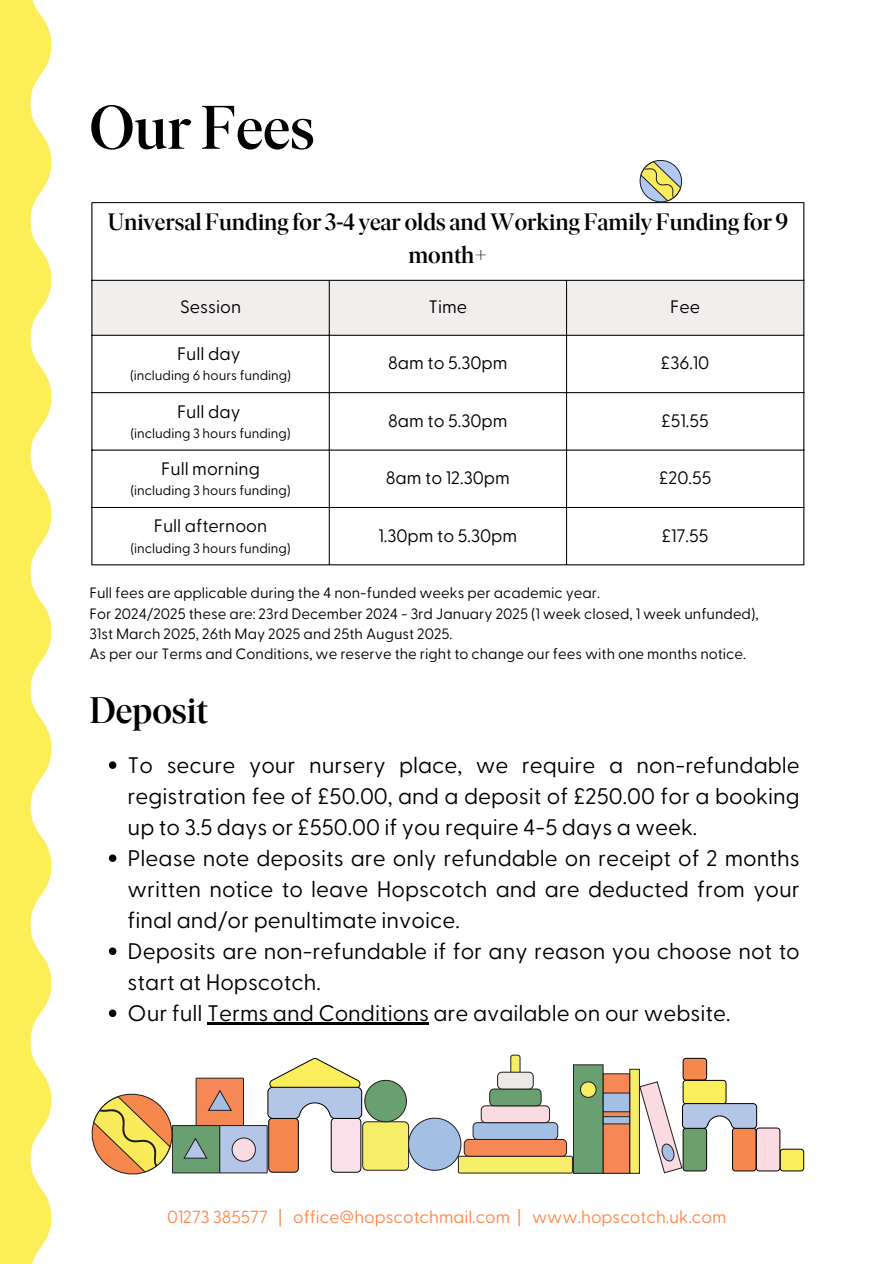
<style>
.page{position:relative;width:894px;height:1264px;background:#fff}
.page>*{position:absolute;margin:0;border:0;box-sizing:border-box;transform-origin:0 0}
.t1{font:500 61.35px "Ivar Display";color:#000}
.t2{font:500 37.5px "Ivar Display";color:#000}
.t3{font:500 24px/32.7px "Ivar Display";color:#000;text-align:center}
.t4{font:22.5px/31px "Greycliff CF";color:#000;text-align:justify}
.t5{font:18px "Greycliff CF";color:#000}
.t6{font:17.55px "Greycliff CF";color:#fd884a}
.t7{font:15px "Greycliff CF";color:#000}
.t8{font:13.5px "Greycliff CF";color:#000}
</style>
<div class="page">
<svg style="left:639px;top:160px;width:42px;height:42px"></svg>
<svg style="left:0;top:0;width:51px;height:1263px;fill:#fbee57"></svg>
<div style="left:92px;top:281px;width:711px;height:54px;background:#f2eeed"></div>
<svg style="left:92px;top:336px;width:237px;height:228px"></svg>
<hr style="left:91px;top:203px;width:1px;height:361px;background:#000">
<hr style="left:329px;top:281px;width:1px;height:283px;background:#000">
<hr style="left:566px;top:281px;width:1px;height:283px;background:#000">
<hr style="left:803px;top:203px;width:1px;height:361px;background:#000">
<hr style="left:91px;top:202px;width:713px;height:1px;background:#000">
<hr style="left:91px;top:280px;width:713px;height:1px;background:#000">
<hr style="left:91px;top:335px;width:713px;height:1px;background:#000">
<hr style="left:91px;top:392px;width:713px;height:1px;background:#000">
<hr style="left:91px;top:449px;width:713px;height:1px;background:#000">
<hr style="left:91px;top:507px;width:713px;height:1px;background:#000">
<hr style="left:91px;top:564px;width:713px;height:1px;background:#000">
<svg style="left:109px;top:761px;width:7px;height:8px"></svg>
<svg style="left:109px;top:854px;width:7px;height:8px"></svg>
<svg style="left:109px;top:947px;width:7px;height:8px"></svg>
<svg style="left:109px;top:1009px;width:7px;height:8px"></svg>
<hr style="left:207px;top:1022px;width:222px;height:2px;background:#000">
<div style="left:573px;top:1064px;width:30px;height:109px;background:#699f71"></div>
<div style="left:573px;top:1064px;width:30px;height:109px;border:1px solid #231f20"></div>
<div style="left:629px;top:1069px;width:10px;height:104px;background:#f6ee66"></div>
<div style="left:629px;top:1068px;width:10px;height:105px;border:1px solid #231f20"></div>
<svg style="left:580px;top:1081px;width:16px;height:17px"></svg>
<div style="left:603px;top:1073px;width:26px;height:100px;background:#f58855"></div>
<div style="left:602px;top:1073px;width:27px;height:100px;border:1px solid #231f20"></div>
<div style="left:603px;top:1092px;width:26px;height:19px;background:#a4bfe4"></div>
<div style="left:602px;top:1092px;width:27px;height:20px;border:1px solid #231f20"></div>
<div style="left:603px;top:1116px;width:26px;height:7px;background:#a4bfe4"></div>
<div style="left:602px;top:1116px;width:27px;height:8px;border:1px solid #231f20"></div>
<svg style="left:638px;top:1057px;width:166px;height:116px"></svg>
<svg style="left:91px;top:1054px;width:481px;height:120px"></svg>
<p class="t1" style="left:89px;top:103px;width:226px">Our Fees</p>
<p class="t3" style="left:108px;top:208px;width:681px">Universal Funding for 3-4 year olds and Working Family Funding for 9 month+</p>
<p class="t5" style="left:180px;top:295px;width:63px">Session</p>
<p class="t5" style="left:428px;top:295px;width:40px">Time</p>
<p class="t5" style="left:670px;top:295px;width:31px">Fee</p>
<p class="t5" style="left:177px;top:342px;width:65px">Full day</p>
<p class="t8" style="left:130px;top:367px;width:163px">(including 6 hours funding)</p>
<p class="t5" style="left:388px;top:351px;width:121px">8am to 5.30pm</p>
<p class="t5" style="left:660px;top:351px;width:50px">£36.10</p>
<p class="t5" style="left:177px;top:399px;width:65px">Full day</p>
<p class="t8" style="left:130px;top:424px;width:162px">(including 3 hours funding)</p>
<p class="t5" style="left:161px;top:457px;width:100px">Full morning</p>
<p class="t8" style="left:130px;top:481px;width:162px">(including 3 hours funding)</p>
<p class="t5" style="left:154px;top:514px;width:115px">Full afternoon</p>
<p class="t8" style="left:130px;top:539px;width:162px">(including 3 hours funding)</p>
<p class="t5" style="left:388px;top:408px;width:121px">8am to 5.30pm</p>
<p class="t5" style="left:661px;top:408px;width:49px">£51.55</p>
<p class="t5" style="left:386px;top:466px;width:126px">8am to 12.30pm</p>
<p class="t5" style="left:658px;top:466px;width:54px">£20.55</p>
<p class="t5" style="left:378px;top:523px;width:140px">1.30pm to 5.30pm</p>
<p class="t5" style="left:661px;top:523px;width:48px">£17.55</p>
<p class="t7" style="left:89px;top:583px;width:512px">Full fees are applicable during the 4 non-funded weeks per academic year.</p>
<p class="t7" style="left:89px;top:603px;width:670px">For 2024/2025 these are: 23rd December 2024 - 3rd January 2025 (1 week closed, 1 week unfunded),</p>
<p class="t7" style="left:89px;top:623px;width:364px">31st March 2025, 26th May 2025 and 25th August 2025.</p>
<p class="t7" style="left:89px;top:644px;width:658px">As per our Terms and Conditions, we reserve the right to change our fees with one months notice.</p>
<p class="t2" style="left:89px;top:695px;width:120px">Deposit</p>
<h2 class="t4" style="left:128px;top:748px;width:673px">To secure your nursery place, we require a non-refundable registration fee of £50.00, and a deposit of £250.00 for a booking up to 3.5 days or £550.00 if you require 4-5 days a week.</h2>
<p class="t4" style="left:128px;top:841px;width:673px">Please note deposits are only refundable on receipt of 2 months written notice to leave Hopscotch and are deducted from your final and/or penultimate invoice.</p>
<p class="t4" style="left:128px;top:934px;width:673px">Deposits are non-refundable if for any reason you choose not to start at Hopscotch.</p>
<p class="t4" style="left:128px;top:996px;width:604px">Our full Terms and Conditions are available on our website.</p>
<h1 class="t6" style="left:167px;top:1205px;width:560px">01273 385577 | office@hopscotchmail.com | www.hopscotch.uk.com</h1>
</div>
